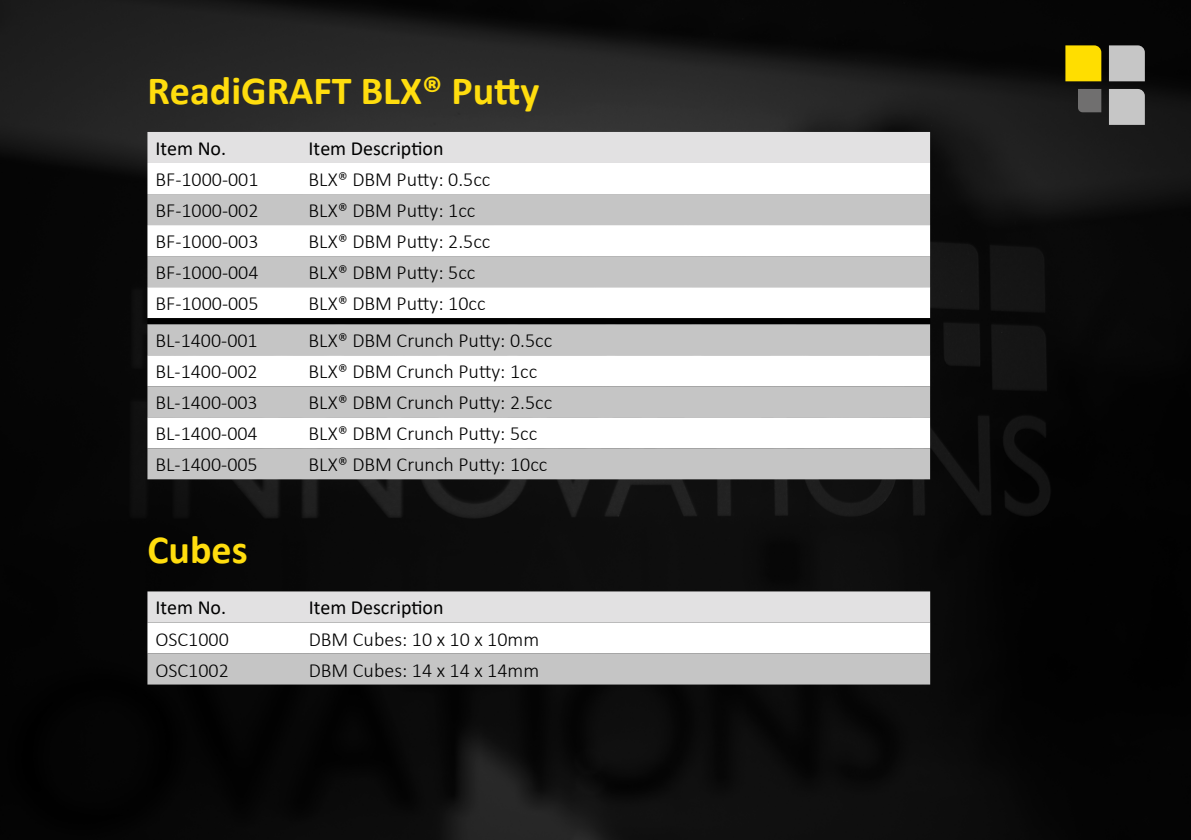
<style>
.page{position:relative;width:1191px;height:840px;background:#fff}
.page>*{position:absolute;margin:0;border:0;box-sizing:border-box;transform-origin:0 0}
.t1{font:700 40px "Calibri";color:#ffdd0e}
.t2{font:300 20px "Calibri";color:#000}
.t3{font:20px "Calibri";color:#000}
</style>
<div class="page">
<img style="left:0;top:0;width:1191px;height:839px">
<div style="left:147px;top:132px;width:783px;height:31px;background:#e2e1e2"></div>
<svg style="left:147px;top:163px;width:783px;height:31px"></svg>
<svg style="left:147px;top:194px;width:783px;height:285px;fill:#c5c5c5"></svg>
<div style="left:147px;top:318px;width:783px;height:6px;background:#000"></div>
<svg style="left:147px;top:591px;width:783px;height:93px"></svg>
<svg style="left:1109px;top:45px;width:35px;height:36px"></svg>
<svg style="left:1065px;top:45px;width:36px;height:36px"></svg>
<svg style="left:1109px;top:89px;width:35px;height:36px"></svg>
<svg style="left:1078px;top:89px;width:23px;height:23px"></svg>
<h1 class="t1" style="left:147px;top:62px;width:393px">ReadiGRAFT BLX® Putty</h1>
<p class="t3" style="left:155px;top:134px;width:72px">Item No.</p>
<p class="t3" style="left:308px;top:134px;width:136px">Item Description</p>
<p class="t2" style="left:155px;top:167px;width:105px">BF-1000-001</p>
<p class="t2" style="left:308px;top:167px;width:183px">BLX® DBM Putty: 0.5cc</p>
<p class="t2" style="left:155px;top:198px;width:105px">BF-1000-002</p>
<p class="t2" style="left:308px;top:198px;width:168px">BLX® DBM Putty: 1cc</p>
<p class="t2" style="left:155px;top:229px;width:105px">BF-1000-003</p>
<p class="t2" style="left:308px;top:229px;width:183px">BLX® DBM Putty: 2.5cc</p>
<p class="t2" style="left:155px;top:260px;width:105px">BF-1000-004</p>
<p class="t2" style="left:308px;top:260px;width:168px">BLX® DBM Putty: 5cc</p>
<p class="t2" style="left:155px;top:291px;width:105px">BF-1000-005</p>
<p class="t2" style="left:308px;top:291px;width:178px">BLX® DBM Putty: 10cc</p>
<p class="t2" style="left:155px;top:328px;width:104px">BL-1400-001</p>
<p class="t2" style="left:308px;top:328px;width:245px">BLX® DBM Crunch Putty: 0.5cc</p>
<p class="t2" style="left:155px;top:359px;width:104px">BL-1400-002</p>
<p class="t2" style="left:308px;top:359px;width:230px">BLX® DBM Crunch Putty: 1cc</p>
<p class="t2" style="left:155px;top:390px;width:104px">BL-1400-003</p>
<p class="t2" style="left:308px;top:390px;width:245px">BLX® DBM Crunch Putty: 2.5cc</p>
<p class="t2" style="left:155px;top:421px;width:104px">BL-1400-004</p>
<p class="t2" style="left:308px;top:421px;width:230px">BLX® DBM Crunch Putty: 5cc</p>
<p class="t2" style="left:155px;top:452px;width:104px">BL-1400-005</p>
<p class="t2" style="left:308px;top:452px;width:240px">BLX® DBM Crunch Putty: 10cc</p>
<h1 class="t1" style="left:147px;top:521px;width:102px">Cubes</h1>
<p class="t3" style="left:155px;top:593px;width:72px">Item No.</p>
<p class="t3" style="left:309px;top:593px;width:136px">Item Description</p>
<p class="t2" style="left:155px;top:626px;width:75px">OSC1000</p>
<p class="t2" style="left:309px;top:626px;width:232px">DBM Cubes: 10 x 10 x 10mm</p>
<p class="t2" style="left:155px;top:657px;width:75px">OSC1002</p>
<p class="t2" style="left:309px;top:657px;width:232px">DBM Cubes: 14 x 14 x 14mm</p>
</div>
